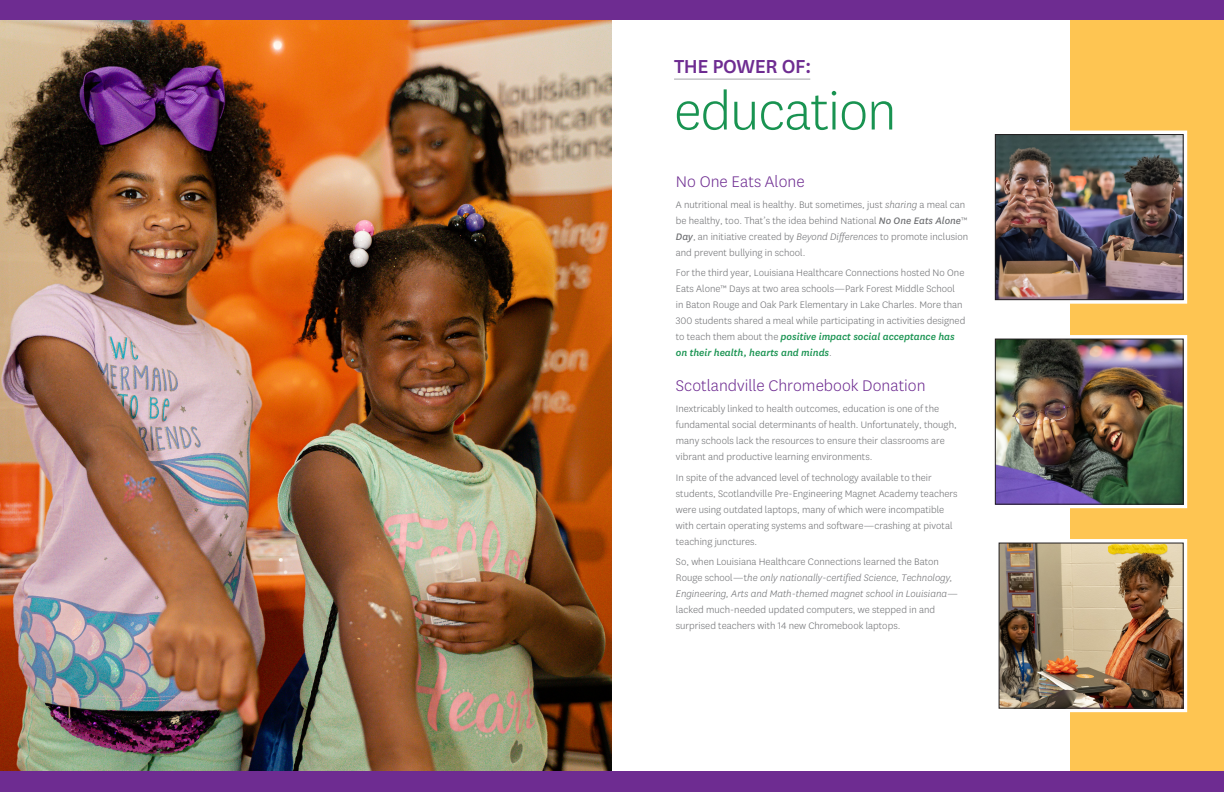
<style>
.page{position:relative;width:1224px;height:792px;background:#fff}
.page>*{position:absolute;margin:0;border:0;box-sizing:border-box;transform-origin:0 0}
.t1{font:300 60px "Centene Sans";letter-spacing:-.02em;color:#199351}
.t2{font:500 22px "Centene Sans";letter-spacing:-.02em;color:#6e2c91}
.t3{font:300 18px "Centene Sans";color:#6e2c91}
.t4{font:300 11px/16px "Centene Sans";color:#6c6d70}
.s1{font-style:italic}
.s2{font-weight:400;font-style:italic}
.s3{font-weight:500;font-style:italic;color:#199351}
</style>
<div class="page">
<div style="left:1070px;top:0;width:154px;height:791px;background:#fec552"></div>
<img style="left:0;top:19px;width:611px;height:752px">
<div style="left:612px;top:771px;width:612px;height:20px;background:#6e2c91"></div>
<div style="left:0;top:771px;width:612px;height:20px;background:#6e2c91"></div>
<div style="left:612px;top:0;width:612px;height:19px;background:#6e2c91"></div>
<div style="left:0;top:0;width:612px;height:19px;background:#6e2c91"></div>
<hr style="left:674px;top:79px;width:136px;height:1px;background:#a4a5a9">
<svg style="left:998px;top:539px;width:189px;height:172px;fill:#fff"></svg>
<img style="left:1001px;top:544px;width:180px;height:162px">
<div style="left:999px;top:542px;width:184px;height:166px;border:1px solid #231f20"></div>
<svg style="left:994px;top:335px;width:193px;height:173px;fill:#fff"></svg>
<img style="left:997px;top:340px;width:184px;height:162px">
<div style="left:995px;top:338px;width:188px;height:166px;border:1px solid #231f20"></div>
<svg style="left:994px;top:130px;width:193px;height:173px;fill:#fff"></svg>
<img style="left:997px;top:136px;width:184px;height:162px">
<div style="left:995px;top:134px;width:188px;height:166px;border:1px solid #231f20"></div>
<p class="t2" style="left:674px;top:55px;width:139px">THE POWER OF:</p>
<p class="t1" style="left:674px;top:75px;width:224px">education</p>
<p class="t3" style="left:676px;top:171px;width:130px">No One Eats Alone</p>
<p class="t4" style="left:676px;top:196px;width:294px">A nutritional meal is healthy. But sometimes, just <span class="s1">sharing</span> a meal can be healthy, too. That’s the idea behind National <span class="s2">No One Eats Alone</span>™ <span class="s2">Day</span>, an initiative created by <span class="s1">Beyond Differences</span> to promote inclusion and prevent bullying in school.</p>
<p class="t4" style="left:676px;top:265px;width:291px">For the third year, Louisiana Healthcare Connections hosted No One Eats Alone™ Days at two area schools—Park Forest Middle School in Baton Rouge and Oak Park Elementary in Lake Charles. More than 300 students shared a meal while participating in activities designed to teach them about the <span class="s3">positive impact social acceptance has on their health, hearts and minds</span>.</p>
<p class="t3" style="left:676px;top:375px;width:251px">Scotlandville Chromebook Donation</p>
<p class="t4" style="left:676px;top:400px;width:282px">Inextricably linked to health outcomes, education is one of the fundamental social determinants of health. Unfortunately, though, many schools lack the resources to ensure their classrooms are vibrant and productive learning environments.</p>
<p class="t4" style="left:676px;top:469px;width:283px">In spite of the advanced level of technology available to their students, Scotlandville Pre-Engineering Magnet Academy teachers were using outdated laptops, many of which were incompatible with certain operating systems and software—crashing at pivotal teaching junctures.</p>
<p class="t4" style="left:676px;top:553px;width:284px">So, when Louisiana Healthcare Connections learned the Baton Rouge school—t<span class="s1">he only nationally-certified Science, Technology, Engineering, Arts and Math-themed magnet school in Louisiana</span>— lacked much-needed updated computers, we stepped in and surprised teachers with 14 new Chromebook laptops.</p>
</div>
